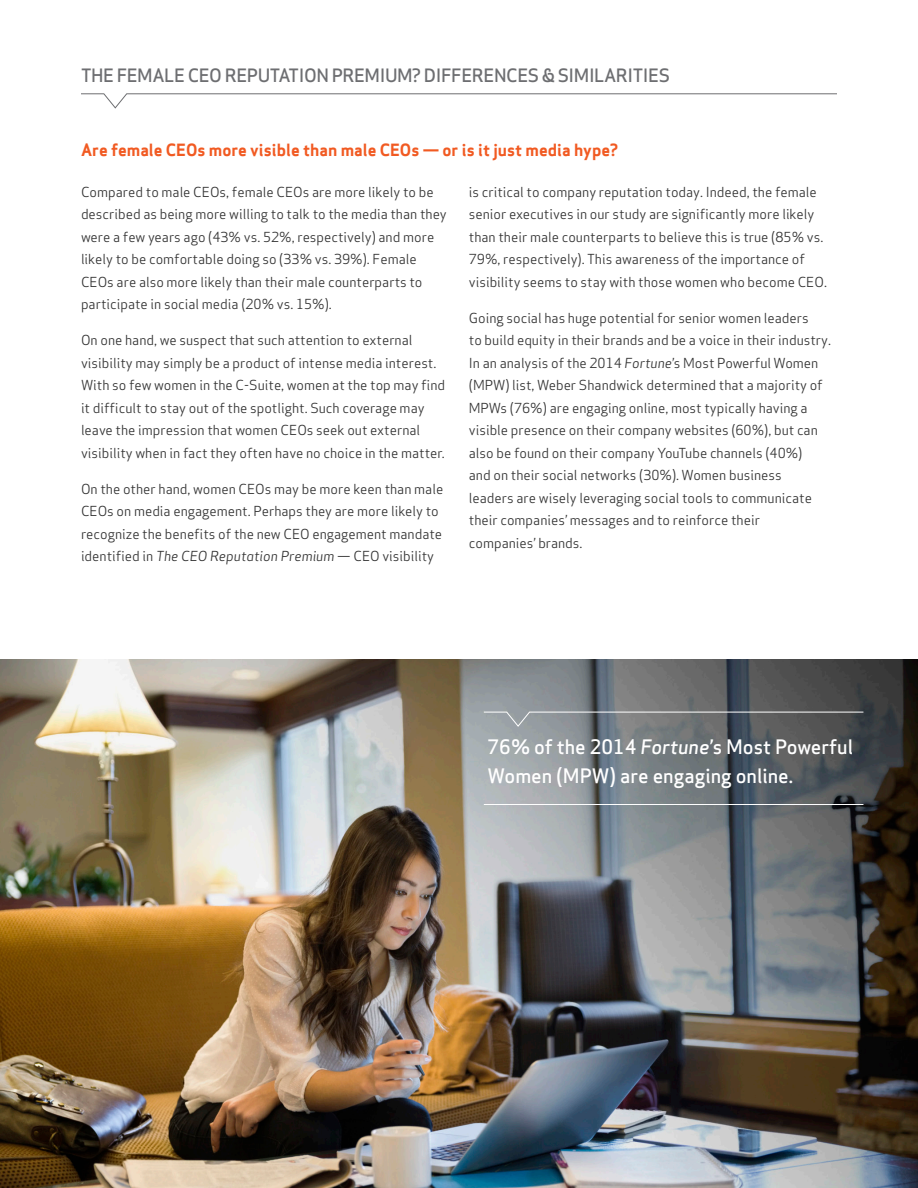
<style>
.page{position:relative;width:918px;height:1188px;background:#fff}
.page>*{position:absolute;margin:0;border:0;box-sizing:border-box;transform-origin:0 0}
.t1{font:500 19.5px/28.5px "Apex Sans";color:#fff}
.t2{font:500 18px "Apex Sans";letter-spacing:-.025em;color:#6d6e71}
.t3{font:700 16.5px "Apex Sans";color:#f15a22}
.t4{font:13.5px/22.5px "Apex Sans";color:#333}
.s1{font-style:italic}
</style>
<div class="page">
<svg style="left:81px;top:93px;width:756px;height:16px"></svg>
<img style="left:0;top:660px;width:918px;height:528px">
<svg style="left:483px;top:711px;width:381px;height:16px"></svg>
<hr style="left:484px;top:804px;width:379px;height:1px;background:#fff">
<h2 class="t2" style="left:81px;top:59px;width:591px">THE FEMALE CEO REPUTATION PREMIUM? DIFFERENCES &amp; SIMILARITIES</h2>
<p class="t3" style="left:81px;top:139px;width:539px">Are female CEOs more visible than male CEOs — or is it just media hype?</p>
<p class="t4" style="left:81px;top:179px;width:367px">Compared to male CEOs, female CEOs are more likely to be described as being more willing to talk to the media than they were a few years ago (43% vs. 52%, respectively) and more likely to be comfortable doing so (33% vs. 39%). Female CEOs are also more likely than their male counterparts to participate in social media (20% vs. 15%).</p>
<p class="t4" style="left:81px;top:328px;width:366px">On one hand, we suspect that such attention to external visibility may simply be a product of intense media interest.<br>With so few women in the C-Suite, women at the top may find it difficult to stay out of the spotlight. Such coverage may leave the impression that women CEOs seek out external visibility when in fact they often have no choice in the matter.</p>
<p class="t4" style="left:81px;top:476px;width:364px">On the other hand, women CEOs may be more keen than male CEOs on media engagement. Perhaps they are more likely to recognize the benefits of the new CEO engagement mandate identified in <span class="s1">The CEO Reputation Premium</span> — CEO visibility</p>
<p class="t4" style="left:469px;top:179px;width:360px">is critical to company reputation today. Indeed, the female senior executives in our study are significantly more likely than their male counterparts to believe this is true (85% vs.<br>79%, respectively). This awareness of the importance of visibility seems to stay with those women who become CEO.</p>
<p class="t4" style="left:469px;top:305px;width:364px">Going social has huge potential for senior women leaders<br>to build equity in their brands and be a voice in their industry.<br>In an analysis of the 2014 <span class="s1">Fortune</span>’s Most Powerful Women (MPW) list, Weber Shandwick determined that a majority of MPWs (76%) are engaging online, most typically having a visible presence on their company websites (60%), but can also be found on their company YouTube channels (40%)<br>and on their social networks (30%). Women business<br>leaders are wisely leveraging social tools to communicate their companies’ messages and to reinforce their<br>companies’ brands.</p>
<p class="t1" style="left:488px;top:730px;width:367px">76% of the 2014 <span class="s1">Fortune</span>’s Most Powerful<br>Women (MPW) are engaging online.</p>
</div>
